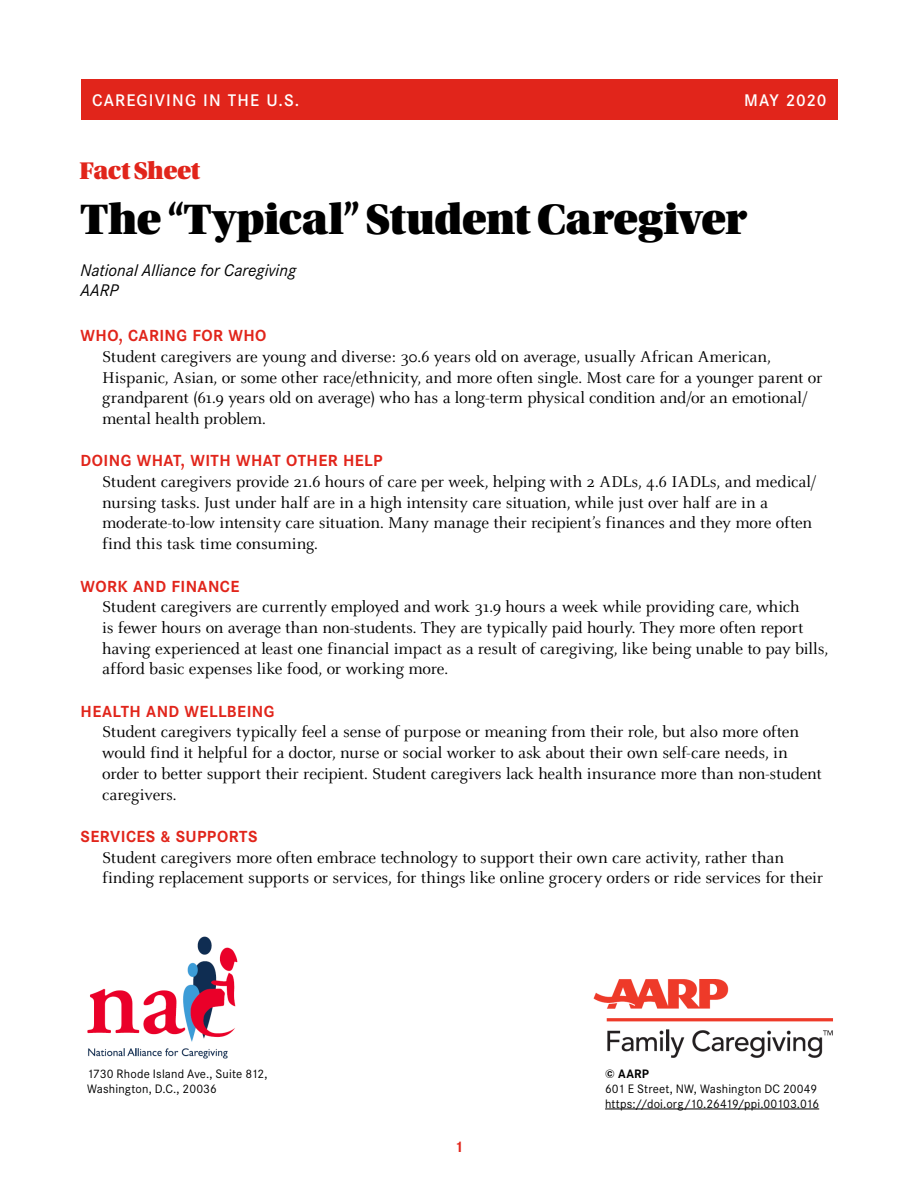
<style>
.page{position:relative;width:918px;height:1188px;background:#fff}
.page>*{position:absolute;margin:0;border:0;box-sizing:border-box;transform-origin:0 0}
.t1{font:45px "Utopia Std Black Headline";letter-spacing:-.01em;color:#000}
.t2{font:25.5px "Utopia Std Black Headline";letter-spacing:-.015em;color:#e1251b}
.t3{font:17.25px/20.7px "Celeste Pro";letter-spacing:-.01em;color:#000}
.t4{font:italic 16.5px/19.8px "Corporate S";color:#000}
.t5{font:500 16.5px "Corporate S";letter-spacing:.065em;color:#fff}
.t6{font:700 15.75px "Corporate S";letter-spacing:.025em;color:#e1251b}
.t7{font:700 15px "Corporate S";color:#e1251b}
.t8{font:12px/15px "Corporate S";letter-spacing:.015em;color:#000}
.t9{font:700 12px "Corporate S";color:#000}
</style>
<div class="page">
<div style="left:81px;top:79px;width:757px;height:41px;background:#e1251b"></div>
<img style="left:87px;top:936px;width:151px;height:123px">
<img style="left:593px;top:979px;width:240px;height:79px">
<hr style="left:605px;top:1109px;width:214px;height:1px;background:#000">
<p class="t5" style="left:92px;top:90px;width:209px">CAREGIVING IN THE U.S.</p>
<p class="t5" style="left:744px;top:90px;width:84px">MAY 2020</p>
<h2 class="t2" style="left:80px;top:158px;width:122px">Fact Sheet</h2>
<h1 class="t1" style="left:81px;top:196px;width:668px">The “Typical” Student Caregiver</h1>
<p class="t4" style="left:81px;top:260px;width:217px">National Alliance for Caregiving<br>AARP</p>
<p class="t6" style="left:81px;top:326px;width:187px">WHO, CARING FOR WHO</p>
<p class="t3" style="left:102px;top:346px;width:722px">Student caregivers are young and diverse: 30.6 years old on average, usually African American, Hispanic, Asian, or some other race/ethnicity, and more often single. Most care for a younger parent or grandparent (61.9 years old on average) who has a long-term physical condition and/or an emotional/ mental health problem.</p>
<p class="t6" style="left:81px;top:451px;width:303px">DOING WHAT, WITH WHAT OTHER HELP</p>
<p class="t3" style="left:102px;top:471px;width:716px">Student caregivers provide 21.6 hours of care per week, helping with 2 ADLs, 4.6 IADLs, and medical/ nursing tasks. Just under half are in a high intensity care situation, while just over half are in a moderate-to-low intensity care situation. Many manage their recipient’s finances and they more often find this task time consuming.</p>
<p class="t6" style="left:81px;top:576px;width:160px">WORK AND FINANCE</p>
<p class="t3" style="left:102px;top:596px;width:728px">Student caregivers are currently employed and work 31.9 hours a week while providing care, which<br>is fewer hours on average than non-students. They are typically paid hourly. They more often report having experienced at least one financial impact as a result of caregiving, like being unable to pay bills, afford basic expenses like food, or working more.</p>
<p class="t6" style="left:81px;top:702px;width:195px">HEALTH AND WELLBEING</p>
<p class="t3" style="left:102px;top:722px;width:721px">Student caregivers typically feel a sense of purpose or meaning from their role, but also more often would find it helpful for a doctor, nurse or social worker to ask about their own self-care needs, in order to better support their recipient. Student caregivers lack health insurance more than non-student caregivers.</p>
<p class="t6" style="left:81px;top:827px;width:178px">SERVICES &amp; SUPPORTS</p>
<p class="t3" style="left:102px;top:847px;width:723px">Student caregivers more often embrace technology to support their own care activity, rather than finding replacement supports or services, for things like online grocery orders or ride services for their</p>
<p class="t8" style="left:87px;top:1066px;width:182px">1730 Rhode Island Ave., Suite 812,<br>Washington, D.C., 20036</p>
<p class="t9" style="left:605px;top:1066px;width:45px">© AARP</p>
<p class="t8" style="left:605px;top:1081px;width:216px">601 E Street, NW, Washington DC 20049 https://doi.org/10.26419/ppi.00103.016</p>
<p class="t7" style="left:454px;top:1138px;width:11px">1</p>
</div>
